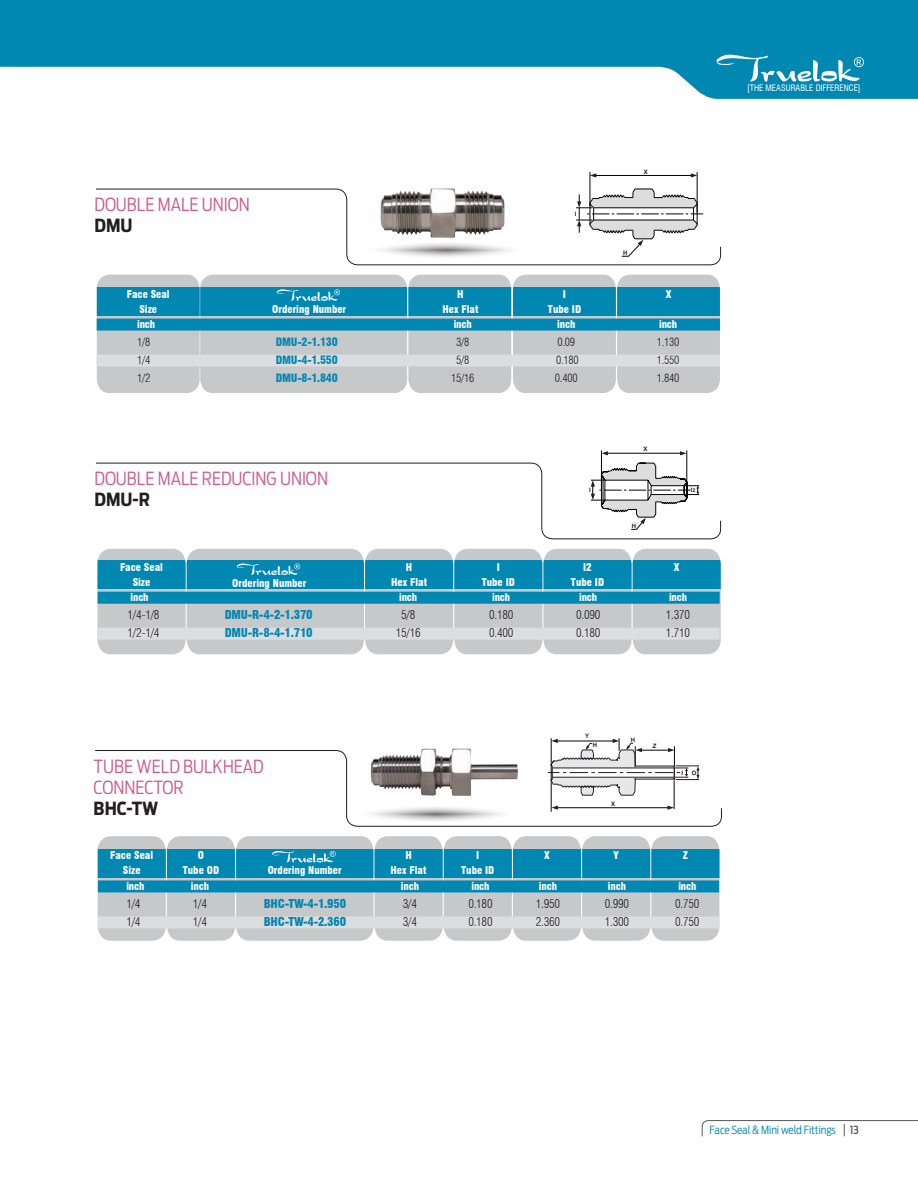
<style>
.page{position:relative;width:918px;height:1188px;background:#fff}
.page>*{position:absolute;margin:0;border:0;box-sizing:border-box;transform-origin:0 0}
.t1{font:300 18px/21px "Antenna Cond";color:#ca5a8c}
.t2{font:700 18px "Antenna Cond";color:#231f20}
.t3{font:300 condensed 12px "Swiss 721 BT";letter-spacing:-.02em;color:#231f20}
.t4{font:900 condensed 12px "Swiss 721 BT";letter-spacing:-.02em;color:#0087b2}
.t5{font:300 condensed 11.25px "Swiss 721 BT";letter-spacing:-.02em;color:#231f20}
.t6{font:900 condensed 11.25px "Swiss 721 BT";letter-spacing:-.02em;color:#0087b2}
.t7{font:300 11.25px "Antenna Cond";letter-spacing:-.015em;color:#0087b2}
.t8{font:900 condensed 10.5px/15px "Swiss 721 BT";color:#fff;text-align:center}
.t9{font:condensed 8.7px "Swiss 721 BT";color:#fff}
.t10{font:700 6px "Arial";color:#231f20}
.s1{font-size:5.25px}
.s2{font-weight:500;color:#57585a}
</style>
<div class="page">
<div style="left:97px;top:275px;width:623px;height:118px;background:#c7c8ca"></div>
<div style="left:97px;top:287px;width:623px;height:29px;background:#0087b2"></div>
<div style="left:97px;top:319px;width:623px;height:12px;background:#0087b2"></div>
<div style="left:97px;top:355px;width:623px;height:12px;background:#dcdddf"></div>
<svg style="left:96px;top:189px;width:625px;height:76px"></svg>
<div style="left:98px;top:549px;width:623px;height:105px;background:#c7c8ca"></div>
<div style="left:98px;top:560px;width:623px;height:29px;background:#0087b2"></div>
<div style="left:98px;top:592px;width:622px;height:12px;background:#0087b2"></div>
<div style="left:98px;top:628px;width:622px;height:12px;background:#dcdddf"></div>
<svg style="left:96px;top:463px;width:625px;height:76px"></svg>
<svg style="left:98px;top:836px;width:621px;height:105px;background:#c5c9cc"></svg>
<div style="left:98px;top:849px;width:621px;height:28px;background:#0087b2"></div>
<div style="left:98px;top:880px;width:621px;height:12px;background:#0087b2"></div>
<div style="left:98px;top:916px;width:621px;height:12px;background:#dcdddf"></div>
<svg style="left:95px;top:750px;width:627px;height:77px"></svg>
<svg style="left:702px;top:1120px;width:216px;height:17px"></svg>
<img style="left:368px;top:188px;width:159px;height:78px">
<svg style="left:364px;top:241px;width:163px;height:18px"></svg>
<hr style="left:697px;top:172px;width:1px;height:41px;background:#040503">
<hr style="left:590px;top:172px;width:1px;height:34px;background:#040503">
<hr style="left:596px;top:175px;width:97px;height:1px;background:#040503">
<svg style="left:590px;top:173px;width:6px;height:5px"></svg>
<svg style="left:691px;top:173px;width:6px;height:5px"></svg>
<svg style="left:576px;top:188px;width:127px;height:69px"></svg>
<img style="left:339px;top:748px;width:194px;height:76px">
<svg style="left:548px;top:739px;width:151px;height:72px"></svg>
<hr style="left:606px;top:453px;width:76px;height:1px;background:#040503">
<hr style="left:601px;top:450px;width:1px;height:39px;background:#040503">
<hr style="left:687px;top:450px;width:1px;height:39px;background:#040503">
<svg style="left:680px;top:451px;width:6px;height:4px"></svg>
<svg style="left:602px;top:451px;width:6px;height:4px"></svg>
<svg style="left:591px;top:462px;width:108px;height:68px"></svg>
<svg style="left:272px;top:851px;width:64px;height:11px"></svg>
<svg style="left:237px;top:564px;width:63px;height:11px"></svg>
<svg style="left:277px;top:289px;width:63px;height:12px"></svg>
<svg style="left:0;top:0;width:918px;height:99px;fill:#0087b2"></svg>
<svg style="left:717px;top:55px;width:147px;height:26px"></svg>
<h1 class="t1" style="left:94px;top:194px;width:157px">DOUBLE MALE UNION</h1>
<h1 class="t2" style="left:94px;top:215px;width:40px">DMU</h1>
<p class="t10" style="left:575px;top:210px;width:3px">I</p>
<p class="t10" style="left:644px;top:168px;width:6px">X</p>
<p class="t10" style="left:623px;top:249px;width:6px">H</p>
<p class="t8" style="left:127px;top:286px;width:44px">Face Seal<br>Size</p>
<p class="t8" style="left:442px;top:286px;width:38px">H<br>Hex Flat</p>
<p class="t8" style="left:548px;top:286px;width:35px">I<br>Tube ID</p>
<p class="t8" style="left:666px;top:286px;width:7px">X</p>
<p class="t8" style="left:137px;top:316px;width:20px">inch</p>
<p class="t8" style="left:454px;top:316px;width:20px">inch</p>
<p class="t8" style="left:557px;top:316px;width:20px">inch</p>
<p class="t8" style="left:659px;top:316px;width:20px">inch</p>
<p class="t5" style="left:137px;top:335px;width:15px">1/8</p>
<p class="t6" style="left:276px;top:335px;width:63px">DMU-2-1.130</p>
<p class="t5" style="left:456px;top:335px;width:15px">3/8</p>
<p class="t5" style="left:557px;top:335px;width:19px">0.09</p>
<p class="t5" style="left:657px;top:335px;width:24px">1.130</p>
<p class="t5" style="left:137px;top:353px;width:15px">1/4</p>
<p class="t6" style="left:276px;top:353px;width:63px">DMU-4-1.550</p>
<p class="t5" style="left:456px;top:353px;width:15px">5/8</p>
<p class="t5" style="left:556px;top:353px;width:24px">0.180</p>
<p class="t5" style="left:657px;top:353px;width:24px">1.550</p>
<p class="t5" style="left:137px;top:371px;width:15px">1/2</p>
<p class="t6" style="left:276px;top:371px;width:63px">DMU-8-1.840</p>
<p class="t5" style="left:451px;top:371px;width:25px">15/16</p>
<p class="t5" style="left:555px;top:371px;width:24px">0.400</p>
<p class="t5" style="left:657px;top:371px;width:24px">1.840</p>
<p class="t8" style="left:272px;top:301px;width:76px">Ordering Number</p>
<h1 class="t1" style="left:94px;top:468px;width:235px">DOUBLE MALE REDUCING UNION</h1>
<h1 class="t2" style="left:94px;top:489px;width:57px">DMU-R</h1>
<p class="t10" style="left:589px;top:486px;width:3px">I</p>
<p class="t10" style="left:644px;top:445px;width:6px">X</p>
<p class="t10" style="left:632px;top:522px;width:6px">H</p>
<p class="t10" style="left:691px;top:486px;width:6px">I<span class="s1">2</span></p>
<p class="t8" style="left:120px;top:560px;width:44px">Face Seal<br>Size</p>
<p class="t8" style="left:391px;top:560px;width:38px">H<br>Hex Flat</p>
<p class="t8" style="left:482px;top:560px;width:35px">I<br>Tube ID</p>
<p class="t8" style="left:571px;top:560px;width:35px">I2<br>Tube ID</p>
<p class="t8" style="left:674px;top:560px;width:7px">X</p>
<p class="t8" style="left:131px;top:590px;width:20px">inch</p>
<p class="t8" style="left:399px;top:590px;width:20px">inch</p>
<p class="t8" style="left:492px;top:590px;width:20px">inch</p>
<p class="t8" style="left:579px;top:590px;width:20px">inch</p>
<p class="t8" style="left:669px;top:590px;width:20px">inch</p>
<p class="t3" style="left:128px;top:607px;width:33px">1/4-1/8</p>
<p class="t4" style="left:225px;top:607px;width:89px">DMU-R-4-2-1.370</p>
<p class="t3" style="left:401px;top:607px;width:16px">5/8</p>
<p class="t3" style="left:489px;top:607px;width:26px">0.180</p>
<p class="t3" style="left:576px;top:607px;width:26px">0.090</p>
<p class="t3" style="left:666px;top:607px;width:26px">1.370</p>
<p class="t3" style="left:128px;top:625px;width:33px">1/2-1/4</p>
<p class="t4" style="left:225px;top:625px;width:89px">DMU-R-8-4-1.710</p>
<p class="t3" style="left:396px;top:625px;width:26px">15/16</p>
<p class="t3" style="left:489px;top:625px;width:26px">0.400</p>
<p class="t3" style="left:576px;top:625px;width:26px">0.180</p>
<p class="t3" style="left:666px;top:625px;width:26px">1.710</p>
<p class="t8" style="left:232px;top:576px;width:76px">Ordering Number</p>
<h1 class="t1" style="left:94px;top:756px;width:172px">TUBE WELD BULKHEAD<br>CONNECTOR</h1>
<h1 class="t2" style="left:94px;top:797px;width:66px">BHC-TW</h1>
<p class="t10" style="left:585px;top:732px;width:6px">Y</p>
<p class="t10" style="left:631px;top:736px;width:6px">H</p>
<p class="t10" style="left:593px;top:740px;width:6px">H</p>
<p class="t10" style="left:653px;top:742px;width:5px">Z</p>
<p class="t10" style="left:611px;top:800px;width:6px">X</p>
<p class="t10" style="left:681px;top:769px;width:3px">I</p>
<p class="t10" style="left:692px;top:769px;width:6px">O</p>
<p class="t8" style="left:110px;top:848px;width:44px">Face Seal<br>Size</p>
<p class="t8" style="left:183px;top:848px;width:38px">O<br>Tube OD</p>
<p class="t8" style="left:391px;top:848px;width:38px">H<br>Hex Flat</p>
<p class="t8" style="left:461px;top:848px;width:35px">I<br>Tube ID</p>
<p class="t8" style="left:544px;top:848px;width:7px">X</p>
<p class="t8" style="left:614px;top:848px;width:7px">Y</p>
<p class="t8" style="left:683px;top:848px;width:7px">Z</p>
<p class="t8" style="left:126px;top:878px;width:20px">inch</p>
<p class="t8" style="left:191px;top:878px;width:20px">inch</p>
<p class="t8" style="left:401px;top:878px;width:20px">inch</p>
<p class="t8" style="left:471px;top:878px;width:20px">inch</p>
<p class="t8" style="left:539px;top:878px;width:20px">inch</p>
<p class="t8" style="left:608px;top:878px;width:20px">inch</p>
<p class="t8" style="left:678px;top:878px;width:20px">inch</p>
<p class="t3" style="left:126px;top:896px;width:16px">1/4</p>
<p class="t3" style="left:193px;top:896px;width:16px">1/4</p>
<p class="t4" style="left:264px;top:896px;width:84px">BHC-TW-4-1.950</p>
<p class="t3" style="left:403px;top:896px;width:16px">3/4</p>
<p class="t3" style="left:468px;top:896px;width:26px">0.180</p>
<p class="t3" style="left:536px;top:896px;width:26px">1.950</p>
<p class="t3" style="left:605px;top:896px;width:26px">0.990</p>
<p class="t3" style="left:675px;top:896px;width:26px">0.750</p>
<p class="t3" style="left:126px;top:914px;width:16px">1/4</p>
<p class="t3" style="left:193px;top:914px;width:16px">1/4</p>
<p class="t4" style="left:264px;top:914px;width:84px">BHC-TW-4-2.360</p>
<p class="t3" style="left:403px;top:914px;width:16px">3/4</p>
<p class="t3" style="left:468px;top:914px;width:26px">0.180</p>
<p class="t3" style="left:536px;top:914px;width:26px">2.360</p>
<p class="t3" style="left:605px;top:914px;width:26px">1.300</p>
<p class="t3" style="left:675px;top:914px;width:26px">0.750</p>
<p class="t8" style="left:268px;top:863px;width:76px">Ordering Number</p>
<p class="t9" style="left:747px;top:83px;width:115px">[THE MEASURABLE DIFFERENCE]</p>
<p class="t7" style="left:710px;top:1123px;width:151px">FACE SEAL &amp; MINI WELD FITTINGS <span class="s2">13</span></p>
</div>
